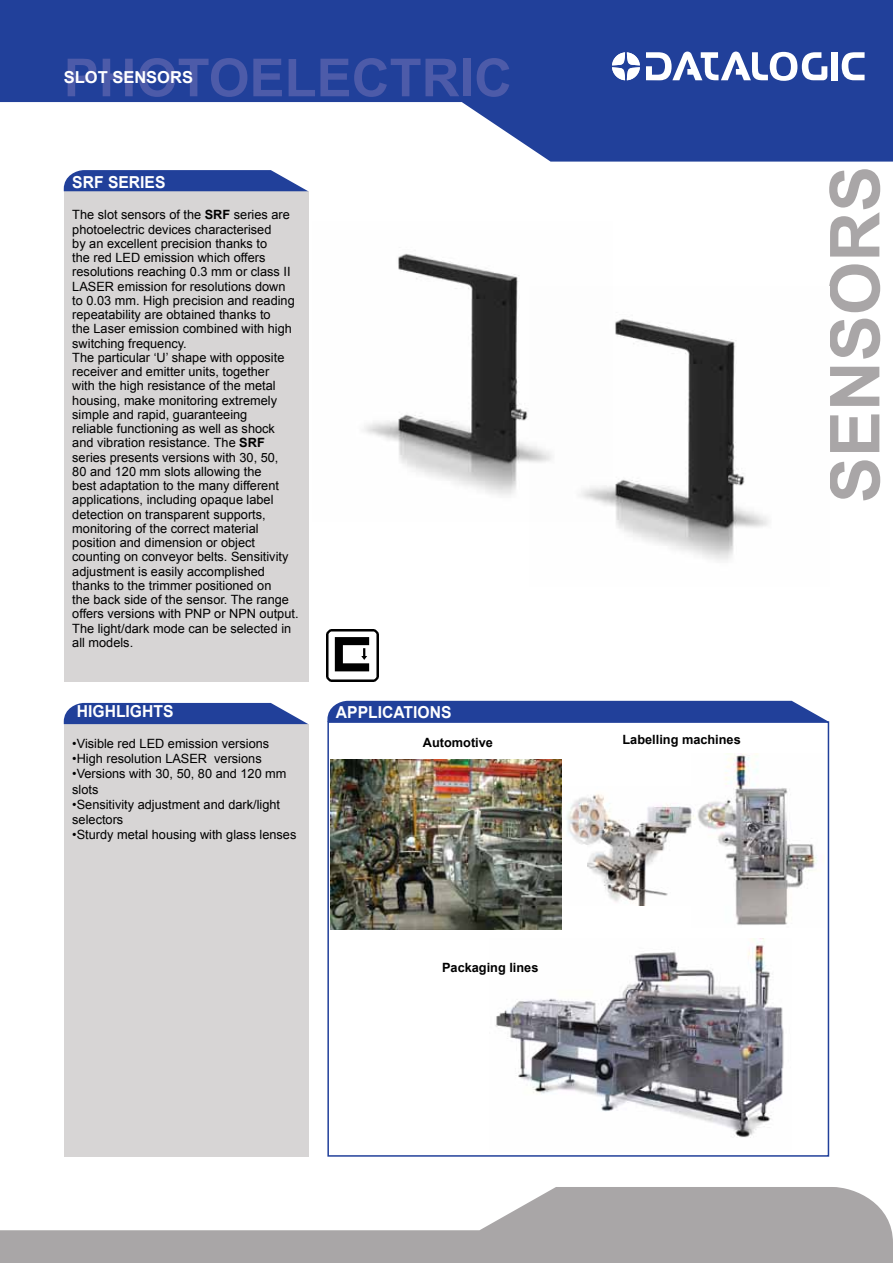
<style>
.page{position:relative;width:893px;height:1263px;background:#fff}
.page>*{position:absolute;margin:0;border:0;box-sizing:border-box;transform-origin:0 0}
.t1{font:700 69px "Arial";color:#a9a6a7}
.t2{font:700 52.5px "Arial";color:#4d5ba9}
.t3{font:700 16.5px "Arial";color:#fff;scale:.95 1}
.t4{font:700 16.5px "Arial";color:#fff}
.t5{font:12.75px/14.2px "Arial";color:#000}
.t6{font:700 12.75px "Arial";color:#000}
.s1{font-weight:700}
</style>
<div class="page">
<svg style="left:0;top:1187px;width:893px;height:76px;fill:#a9a6a7"></svg>
<div style="left:327px;top:721px;width:502px;height:436px;border:2px solid #21409a"></div>
<svg style="left:0;top:0;width:893px;height:162px;fill:#21409a"></svg>
<div style="left:64px;top:191px;width:244px;height:491px;background:#d7d5d5"></div>
<svg style="left:64px;top:170px;width:244px;height:21px;background:#3652a3"></svg>
<img style="left:327px;top:629px;width:51px;height:52px">
<div style="left:64px;top:724px;width:244px;height:433px;background:#d7d5d5"></div>
<svg style="left:64px;top:703px;width:244px;height:21px;background:#3551a3"></svg>
<div style="left:327px;top:701px;width:502px;height:21px;background:#21409a"></div>
<img style="left:697px;top:754px;width:128px;height:171px">
<img style="left:566px;top:794px;width:130px;height:111px">
<img style="left:495px;top:939px;width:289px;height:199px">
<img style="left:612px;top:318px;width:157px;height:243px">
<img style="left:364px;top:253px;width:248px;height:253px">
<img style="left:330px;top:760px;width:231px;height:169px">
<svg style="left:842px;top:52px;width:22px;height:28px"></svg>
<div style="left:832px;top:52px;width:6px;height:28px;background:#fff"></div>
<svg style="left:612px;top:42px;width:215px;height:39px"></svg>
<h2 class="t2" style="left:64px;top:43px;width:450px">photoe lectric</h2>
<p class="t4" style="left:64px;top:66px;width:118px">SLOT SENSORs</p>
<p class="t3" style="left:72px;top:172px;width:100px">SrF SERIES</p>
<p class="t5" style="left:72px;top:208px;width:228px">The slot sensors of the <span class="s1">SRF</span> series are photoelectric devices characterised<br>by an excellent precision thanks to<br>the red LED emission which offers resolutions reaching 0.3 mm or class II LASER emission for resolutions down to 0.03 mm. High precision and reading repeatability are obtained thanks to<br>the Laser emission combined with high switching frequency.<br>The particular ‘U’ shape with opposite receiver and emitter units, together<br>with the high resistance of the metal housing, make monitoring extremely simple and rapid, guaranteeing<br>reliable functioning as well as shock and vibration resistance. The <span class="s1">SRF </span>series presents versions with 30, 50,<br>80 and 120 mm slots allowing the<br>best adaptation to the many different applications, including opaque label detection on transparent supports, monitoring of the correct material position and dimension or object counting on conveyor belts. Sensitivity adjustment is easily accomplished thanks to the trimmer positioned on<br>the back side of the sensor. The range offers versions with PNP or NPN output.<br>The light/dark mode can be selected in all models.</p>
<p class="t3" style="left:77px;top:700px;width:101px">highlights</p>
<p class="t3" style="left:336px;top:701px;width:92px">applications</p>
<p class="t5" style="left:72px;top:736px;width:198px">•Visible red LED emission versions</p>
<p class="t5" style="left:72px;top:751px;width:191px">•High resolution LASER versions</p>
<p class="t5" style="left:72px;top:766px;width:216px;line-height:15.3px">•Versions with 30, 50, 80 and 120 mm slots</p>
<p class="t5" style="left:72px;top:797px;width:209px;line-height:15.3px">•Sensitivity adjustment and dark/light selectors</p>
<p class="t5" style="left:72px;top:828px;width:226px">•Sturdy metal housing with glass lenses</p>
<p class="t6" style="left:423px;top:734px;width:72px">Automotive</p>
<p class="t6" style="left:622px;top:730px;width:120px">Labelling machines</p>
<p class="t6" style="left:442px;top:959px;width:98px">Packaging lines</p>
<h1 class="t1" style="left:809px;top:503px;width:339px;rotate:-90deg">SENSORS</h1>
</div>
